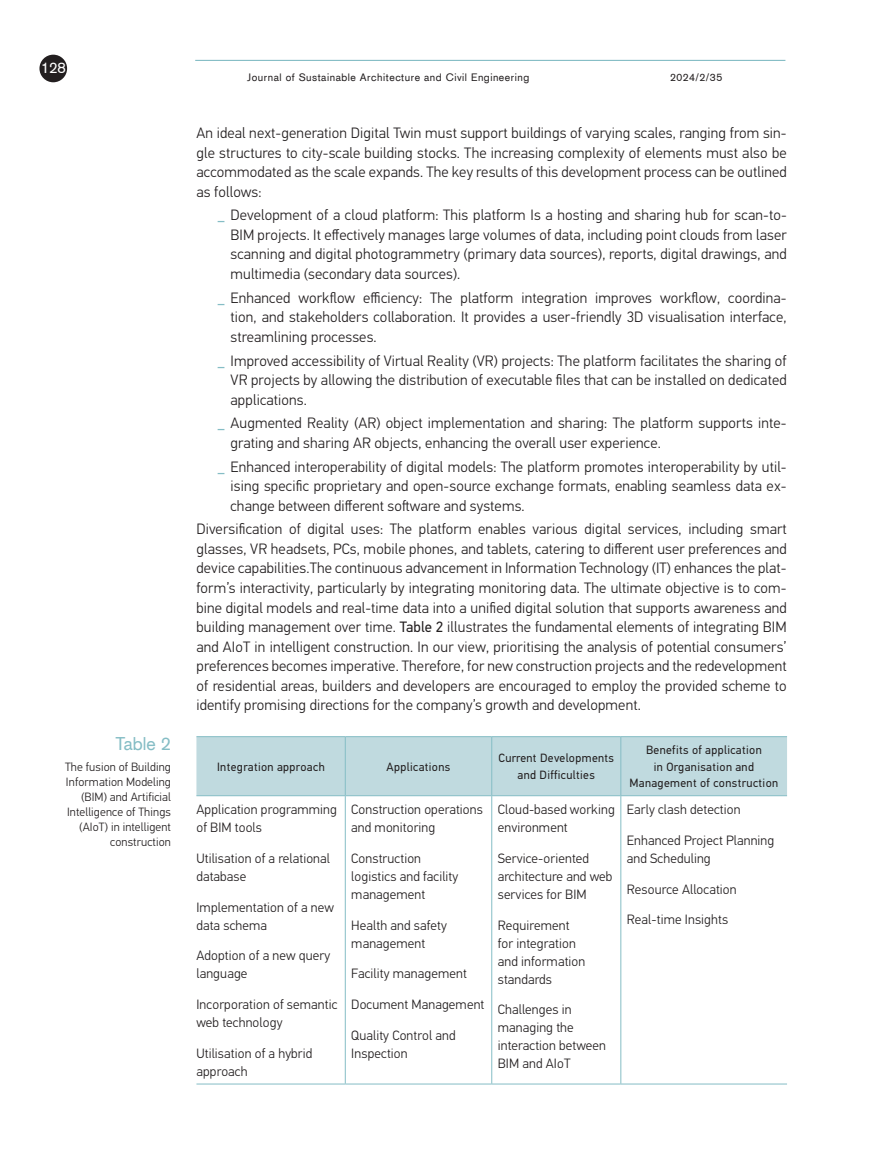
<style>
.page{position:relative;width:893px;height:1149px;background:#fff}
.page>*{position:absolute;margin:0;border:0;box-sizing:border-box;transform-origin:0 0}
.Fig_pav{font:18px "Akzidenz Grotesk";color:#85bdc5}
.pagrindinis{font:300 15px/19.5px "PF Din Text Pro";letter-spacing:.01em;color:#231f20;text-align:justify}
.t1{font:15px "Akzidenz Grotesk";color:#fff}
.Lenteles_pagr__text{font:300 13.5px/18px "PF Din Text Pro";letter-spacing:.01em;color:#231f20}
.Lenteles_galva{font:12px/16.5px "PF Din Text Pro";letter-spacing:.03em;color:#231f20;text-align:center}
.fig_tekstas_desineje{font:300 12px/15px "PF Din Text Pro";letter-spacing:.01em;color:#231f20;text-align:right}
.t2{font:10.5px "Akzidenz Grotesk";letter-spacing:.05em;color:#231f20}
.s1{font-weight:700;font-size:13.5px;color:#85bdc5}
.s2{font-weight:400}
</style>
<div class="page">
<hr style="left:195px;top:60px;width:590px;height:1px;background:#85bdc5">
<div style="left:39px;top:55px;width:28px;height:27px;background:#231f20;border-radius:50%"></div>
<div style="left:196px;top:737px;width:591px;height:58px;background:#c0dadf"></div>
<hr style="left:196px;top:736px;width:149px;height:1px;background:#85bdc5">
<hr style="left:345px;top:736px;width:147px;height:1px;background:#85bdc5">
<hr style="left:345px;top:736px;width:1px;height:59px;background:#85bdc5">
<hr style="left:492px;top:736px;width:129px;height:1px;background:#85bdc5">
<hr style="left:491px;top:736px;width:1px;height:59px;background:#85bdc5">
<hr style="left:621px;top:736px;width:166px;height:1px;background:#85bdc5">
<hr style="left:620px;top:736px;width:1px;height:59px;background:#85bdc5">
<hr style="left:196px;top:795px;width:149px;height:1px;background:#85bdc5">
<hr style="left:345px;top:795px;width:147px;height:1px;background:#85bdc5">
<hr style="left:345px;top:795px;width:1px;height:288px;background:#85bdc5">
<hr style="left:492px;top:795px;width:129px;height:1px;background:#85bdc5">
<hr style="left:491px;top:795px;width:1px;height:288px;background:#85bdc5">
<hr style="left:621px;top:795px;width:166px;height:1px;background:#85bdc5">
<hr style="left:620px;top:795px;width:1px;height:288px;background:#85bdc5">
<hr style="left:196px;top:1083px;width:149px;height:1px;background:#85bdc5">
<hr style="left:345px;top:1083px;width:147px;height:1px;background:#85bdc5">
<hr style="left:492px;top:1083px;width:129px;height:1px;background:#85bdc5">
<hr style="left:621px;top:1083px;width:166px;height:1px;background:#85bdc5">
<p class="t1" style="left:41px;top:58px;width:27px">128</p>
<p class="t2" style="left:247px;top:70px;width:284px">Journal of Sustainable Architecture and Civil Engineering</p>
<p class="t2" style="left:670px;top:70px;width:54px">2024/2/35</p>
<p class="pagrindinis" style="left:196px;top:123px;width:592px">An ideal next-generation Digital Twin must support buildings of varying scales, ranging from sin&shy;gle structures to city-scale building stocks. The increasing complexity of elements must also be accommodated as the scale expands. The key results of this development process can be outlined as follows:</p>
<p class="pagrindinis" style="left:230px;top:206px;width:558px;text-indent:-13px"><span class="s1">_</span> Development of a cloud platform: This platform Is a hosting and sharing hub for scan-to-BIM projects. It effectively manages large volumes of data, including point clouds from laser scanning and digital photogrammetry (primary data sources), reports, digital drawings, and multimedia (secondary data sources).</p>
<p class="pagrindinis" style="left:230px;top:288px;width:558px;text-indent:-13px"><span class="s1">_</span> Enhanced workflow efficiency: The platform integration improves workflow, coordina&shy;tion, and stakeholders collaboration. It provides a user-friendly 3D visualisation interface, streamlining processes.</p>
<p class="pagrindinis" style="left:230px;top:351px;width:558px;text-indent:-13px"><span class="s1">_</span> Improved accessibility of Virtual Reality (VR) projects: The platform facilitates the sharing of VR projects by allowing the distribution of executable files that can be installed on dedicated applications.</p>
<p class="pagrindinis" style="left:230px;top:413px;width:558px;text-indent:-13px"><span class="s1">_</span> Augmented Reality (AR) object implementation and sharing: The platform supports inte&shy;grating and sharing AR objects, enhancing the overall user experience.</p>
<p class="pagrindinis" style="left:230px;top:457px;width:558px;text-indent:-13px"><span class="s1">_</span> Enhanced interoperability of digital models: The platform promotes interoperability by util&shy;ising specific proprietary and open-source exchange formats, enabling seamless data ex&shy;change between different software and systems.</p>
<p class="pagrindinis" style="left:196px;top:519px;width:592px">Diversification of digital uses: The platform enables various digital services, including smart glasses, VR headsets, PCs, mobile phones, and tablets, catering to different user preferences and device capabilities.The continuous advancement in Information Technology (IT) enhances the plat&shy;form’s interactivity, particularly by integrating monitoring data. The ultimate objective is to com&shy;bine digital models and real-time data into a unified digital solution that supports awareness and building management over time. <span class="s2">Table 2</span> illustrates the fundamental elements of integrating BIM and AIoT in intelligent construction. In our view, prioritising the analysis of potential consumers’ preferences becomes imperative. Therefore, for new construction projects and the redevelopment of residential areas, builders and developers are encouraged to employ the provided scheme to identify promising directions for the company’s growth and development.</p>
<p class="Fig_pav" style="left:116px;top:731px;width:57px">Table 2</p>
<p class="fig_tekstas_desineje" style="left:65px;top:759px;width:107px">The fusion of Building<br>Information Modeling (BIM) and Artificial<br>Intelligence of Things (AIoT) in intelligent construction</p>
<p class="Lenteles_galva" style="left:217px;top:758px;width:109px">Integration approach</p>
<p class="Lenteles_galva" style="left:387px;top:758px;width:65px">Applications</p>
<p class="Lenteles_galva" style="left:498px;top:750px;width:117px">Current Developments and Difficulties</p>
<p class="Lenteles_galva" style="left:630px;top:741px;width:150px">Benefits of application<br>in Organisation and<br>Management of construction</p>
<p class="Lenteles_pagr__text" style="left:498px;top:800px;width:119px">Cloud-based working environment</p>
<p class="Lenteles_pagr__text" style="left:498px;top:849px;width:116px">Service-oriented architecture and web services for BIM</p>
<p class="Lenteles_pagr__text" style="left:498px;top:915px;width:89px">Requirement for integration and information standards</p>
<p class="Lenteles_pagr__text" style="left:498px;top:1000px;width:110px">Challenges in managing the interaction between<br>BIM and AIoT</p>
<p class="Lenteles_pagr__text" style="left:627px;top:800px;width:115px">Early clash detection</p>
<p class="Lenteles_pagr__text" style="left:627px;top:831px;width:149px">Enhanced Project Planning and Scheduling</p>
<p class="Lenteles_pagr__text" style="left:627px;top:879px;width:111px">Resource Allocation</p>
<p class="Lenteles_pagr__text" style="left:627px;top:910px;width:103px">Real-time Insights</p>
<p class="Lenteles_pagr__text" style="left:196px;top:800px;width:142px">Application programming of BIM tools</p>
<p class="Lenteles_pagr__text" style="left:196px;top:849px;width:135px">Utilisation of a relational database</p>
<p class="Lenteles_pagr__text" style="left:196px;top:897px;width:139px">Implementation of a new data schema</p>
<p class="Lenteles_pagr__text" style="left:196px;top:946px;width:135px">Adoption of a new query language</p>
<p class="Lenteles_pagr__text" style="left:196px;top:995px;width:143px">Incorporation of semantic web technology</p>
<p class="Lenteles_pagr__text" style="left:196px;top:1044px;width:117px">Utilisation of a hybrid approach</p>
<p class="Lenteles_pagr__text" style="left:351px;top:800px;width:133px">Construction operations and monitoring</p>
<p class="Lenteles_pagr__text" style="left:351px;top:849px;width:109px">Construction logistics and facility management</p>
<p class="Lenteles_pagr__text" style="left:351px;top:915px;width:97px">Health and safety management</p>
<p class="Lenteles_pagr__text" style="left:351px;top:964px;width:117px">Facility management</p>
<p class="Lenteles_pagr__text" style="left:351px;top:995px;width:135px">Document Management</p>
<p class="Lenteles_pagr__text" style="left:351px;top:1026px;width:106px">Quality Control and<br>Inspection</p>
</div>
